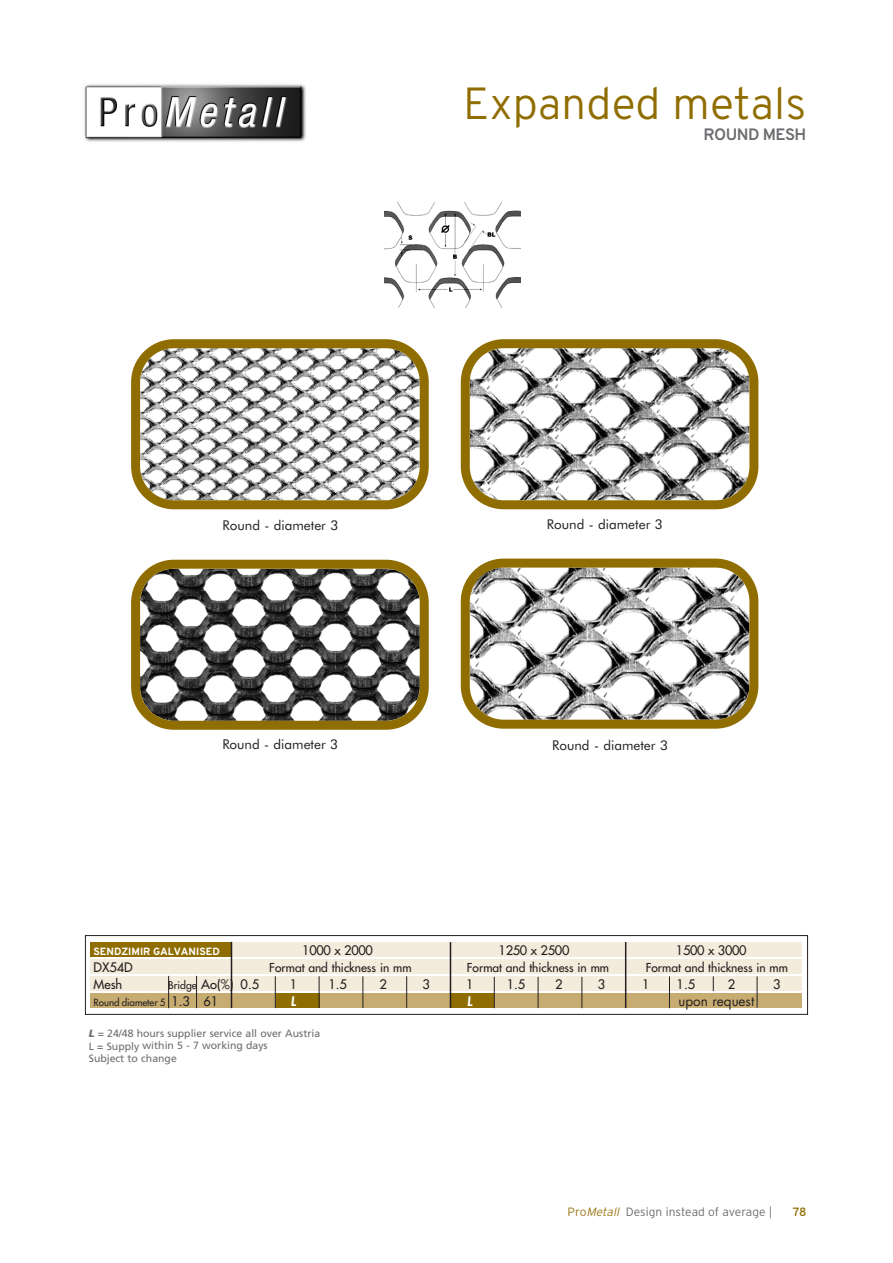
<style>
.page{position:relative;width:893px;height:1263px;background:#fff}
.page>*{position:absolute;margin:0;border:0;box-sizing:border-box;transform-origin:0 0}
.t1{font:300 45px "Overpass";color:#906d00}
.t2{font:700 16.5px "Overpass";letter-spacing:-.035em;color:#6c6d70}
.t3{font:13.5px "Futura BT";color:#231f20}
.t4{font:13.5px "Futura";color:#231f20}
.t5{font:12.9px "Futura";letter-spacing:-.025em;color:#231f20}
.t6{font:italic 800 12.9px "Futura";color:#fff}
.t7{font:12px "Futura";color:#231f20}
.t8{font:300 12px "Interstate";color:#6c6d70}
.t9{font:600 12px "Overpass";color:#906d00}
.t10{font:10.5px/12.6px "Frutiger CE";color:#6c6d70}
.t11{font:800 10.5px "Overpass";color:#fff}
.t12{font:9.75px "Futura";color:#231f20}
.s1{font-size:10.5px}
.s2{font-size:12.9px}
.s3{font-family:"Frutiger";font-weight:900;font-style:italic}
.s4{color:#9b7818}
.s5{font-style:italic;color:#9b7818}
</style>
<div class="page">
<img style="left:84px;top:84px;width:222px;height:58px">
<svg style="left:131px;top:560px;width:298px;height:170px"></svg>
<svg style="left:131px;top:339px;width:298px;height:170px"></svg>
<svg style="left:461px;top:339px;width:297px;height:170px"></svg>
<img style="left:385px;top:202px;width:136px;height:106px">
<svg style="left:461px;top:559px;width:297px;height:170px"></svg>
<div style="left:85px;top:935px;width:723px;height:80px;border:1px solid #231f20"></div>
<div style="left:90px;top:942px;width:712px;height:15px;background:#f3ebdb"></div>
<div style="left:90px;top:942px;width:141px;height:15px;background:#906d00"></div>
<div style="left:90px;top:959px;width:712px;height:15px;background:#f3ebdb"></div>
<div style="left:90px;top:976px;width:712px;height:15px;background:#f3ebdb"></div>
<div style="left:90px;top:993px;width:712px;height:15px;background:#c7ac72"></div>
<hr style="left:168px;top:976px;width:1px;height:32px;background:#231f20">
<hr style="left:196px;top:976px;width:1px;height:32px;background:#231f20">
<hr style="left:538px;top:977px;width:1px;height:31px;background:#231f20">
<hr style="left:669px;top:976px;width:1px;height:32px;background:#231f20">
<svg style="left:713px;top:976px;width:1px;height:15px"></svg>
<hr style="left:757px;top:976px;width:1px;height:31px;background:#231f20">
<div style="left:276px;top:993px;width:43px;height:15px;background:#906d00"></div>
<div style="left:451px;top:993px;width:43px;height:15px;background:#906d00"></div>
<hr style="left:450px;top:942px;width:1px;height:66px;background:#231f20">
<hr style="left:625px;top:942px;width:1px;height:66px;background:#231f20">
<hr style="left:231px;top:942px;width:1px;height:66px;background:#231f20">
<hr style="left:494px;top:977px;width:1px;height:31px;background:#231f20">
<hr style="left:581px;top:977px;width:1px;height:31px;background:#231f20">
<hr style="left:275px;top:976px;width:1px;height:32px;background:#231f20">
<hr style="left:319px;top:976px;width:1px;height:32px;background:#231f20">
<hr style="left:362px;top:976px;width:1px;height:32px;background:#231f20">
<hr style="left:406px;top:976px;width:1px;height:32px;background:#231f20">
<h1 class="t1" style="left:463px;top:77px;width:345px">Expanded metals</h1>
<h2 class="t2" style="left:703px;top:124px;width:104px">ROUND MESH</h2>
<p class="t3" style="left:223px;top:517px;width:117px">Round - diameter 3</p>
<p class="t3" style="left:547px;top:516px;width:117px">Round - diameter 3</p>
<p class="t3" style="left:222px;top:736px;width:117px">Round - diameter 3</p>
<p class="t3" style="left:552px;top:737px;width:117px">Round - diameter 3</p>
<p class="t11" style="left:94px;top:947px;width:128px">SENDZIMIR GALVANISED</p>
<p class="t5" style="left:302px;top:943px;width:72px">1000 x 2000</p>
<p class="t5" style="left:499px;top:943px;width:72px">1250 x 2500</p>
<p class="t5" style="left:676px;top:943px;width:72px">1500 x 3000</p>
<p class="t5" style="left:94px;top:959px;width:41px">DX54D</p>
<p class="t7" style="left:269px;top:960px;width:144px">Format and thickness in mm</p>
<p class="t7" style="left:467px;top:960px;width:144px">Format and thickness in mm</p>
<p class="t7" style="left:646px;top:960px;width:144px">Format and thickness in mm</p>
<p class="t5" style="left:94px;top:976px;width:30px">Mesh</p>
<p class="t5" style="left:168px;top:976px;width:92px"><span class="s1">Bridge</span> Ao(%) 0.5</p>
<p class="t5" style="left:290px;top:976px;width:9px">1</p>
<p class="t5" style="left:328px;top:976px;width:20px">1.5</p>
<p class="t5" style="left:380px;top:976px;width:9px">2</p>
<p class="t5" style="left:422px;top:976px;width:9px">3</p>
<p class="t5" style="left:466px;top:976px;width:9px">1</p>
<p class="t5" style="left:507px;top:976px;width:20px">1.5</p>
<p class="t5" style="left:555px;top:976px;width:9px">2</p>
<p class="t5" style="left:598px;top:976px;width:9px">3</p>
<p class="t5" style="left:642px;top:976px;width:9px">1</p>
<p class="t5" style="left:677px;top:976px;width:20px">1.5</p>
<p class="t5" style="left:728px;top:976px;width:9px">2</p>
<p class="t5" style="left:773px;top:976px;width:9px">3</p>
<p class="t12" style="left:94px;top:996px;width:126px">Round diameter 5 <span class="s2">1.3 61</span></p>
<p class="t6" style="left:291px;top:992px;width:7px">L</p>
<p class="t6" style="left:467px;top:992px;width:7px">L</p>
<p class="t4" style="left:678px;top:995px;width:77px">upon request</p>
<p class="t10" style="left:89px;top:1028px;width:233px"><span class="s3">L</span> = 24/48 hours supplier service all over Austria<br>L = Supply within 5 - 7 working days<br>Subject to change</p>
<p class="t8" style="left:568px;top:1207px;width:206px"><span class="s4">Pro</span><span class="s5">Metall</span> Design instead of average |</p>
<p class="t9" style="left:793px;top:1204px;width:15px">78</p>
</div>
